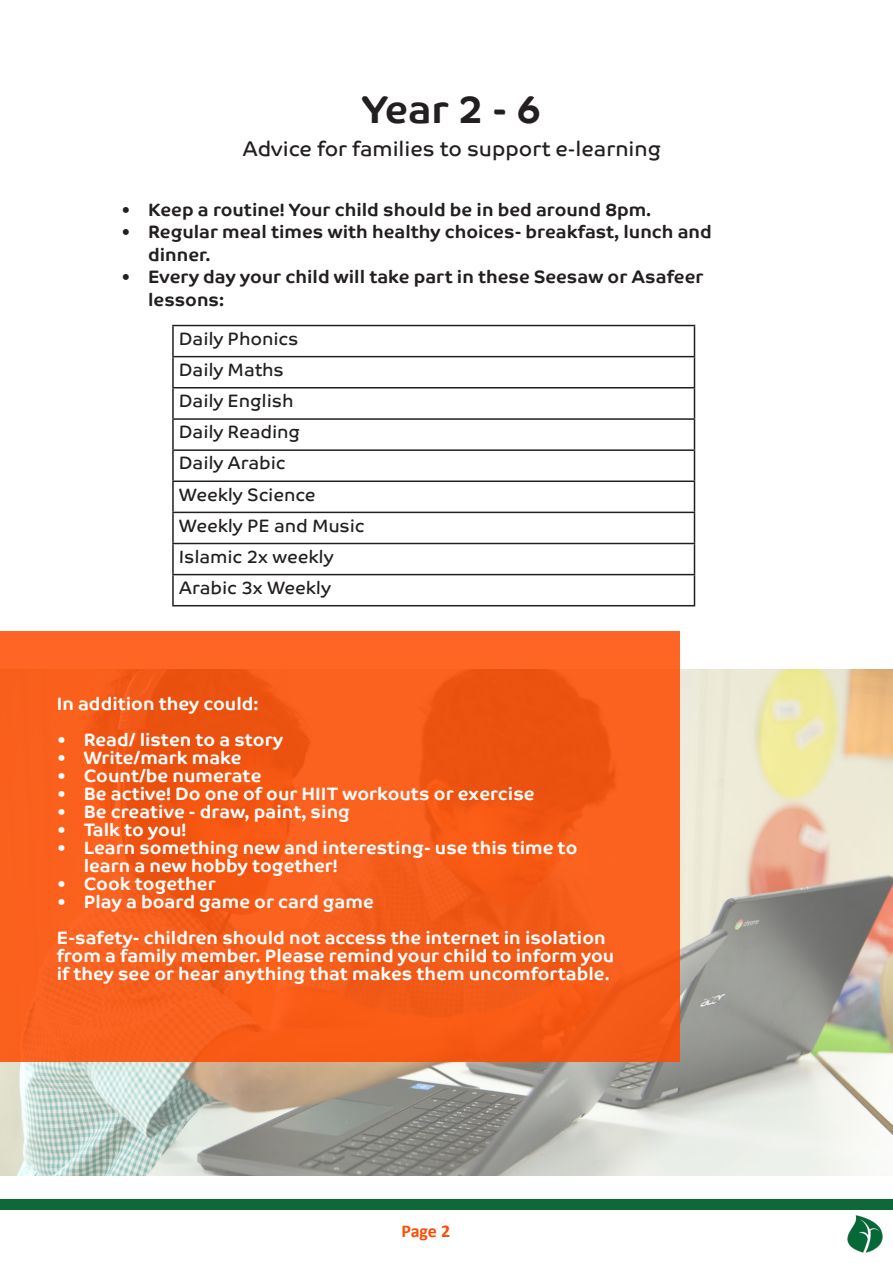
<style>
.page{position:relative;width:893px;height:1263px;background:#fff}
.page>*{position:absolute;margin:0;border:0;box-sizing:border-box;transform-origin:0 0}
.t1{font:700 39px "Co Text";color:#231f20}
.t2{font:21px "Co Text";color:#231f20}
.t3{font:700 18px/18px "Co Text";color:#fff}
.t4{font:700 18px/22.5px "Co Text";color:#231f20}
.Paragraph_Main{font:18px "Co Text";color:#231f20}
.t5{font:700 18px "Calibri";color:#ff4c00}
</style>
<div class="page">
<div style="left:0;top:1199px;width:893px;height:11px;background:#0f6838"></div>
<img style="left:847px;top:1215px;width:36px;height:38px">
<img style="left:0;top:669px;width:893px;height:506px">
<div style="left:0;top:631px;width:680px;height:431px;background:linear-gradient(to right,#f75e1b,#f65b18)"></div>
<hr style="left:172px;top:356px;width:523px;height:1px;background:#231f20">
<hr style="left:172px;top:387px;width:523px;height:1px;background:#231f20">
<hr style="left:172px;top:418px;width:523px;height:2px;background:#231f20">
<hr style="left:172px;top:449px;width:523px;height:2px;background:#231f20">
<hr style="left:172px;top:480px;width:523px;height:2px;background:#231f20">
<hr style="left:172px;top:325px;width:523px;height:1px;background:#231f20">
<hr style="left:172px;top:326px;width:2px;height:30px;background:#231f20">
<hr style="left:694px;top:326px;width:1px;height:30px;background:#231f20">
<hr style="left:172px;top:357px;width:2px;height:30px;background:#231f20">
<hr style="left:694px;top:357px;width:1px;height:30px;background:#231f20">
<hr style="left:172px;top:388px;width:2px;height:30px;background:#231f20">
<hr style="left:694px;top:388px;width:1px;height:30px;background:#231f20">
<hr style="left:172px;top:420px;width:2px;height:29px;background:#231f20">
<hr style="left:172px;top:451px;width:2px;height:29px;background:#231f20">
<svg style="left:694px;top:420px;width:1px;height:60px"></svg>
<hr style="left:172px;top:482px;width:2px;height:30px;background:#231f20">
<hr style="left:694px;top:482px;width:1px;height:30px;background:#231f20">
<hr style="left:172px;top:512px;width:523px;height:1px;background:#231f20">
<hr style="left:172px;top:513px;width:2px;height:30px;background:#231f20">
<hr style="left:694px;top:513px;width:1px;height:30px;background:#231f20">
<hr style="left:172px;top:543px;width:523px;height:1px;background:#231f20">
<hr style="left:172px;top:544px;width:2px;height:30px;background:#231f20">
<hr style="left:694px;top:544px;width:1px;height:30px;background:#231f20">
<hr style="left:172px;top:574px;width:523px;height:1px;background:#231f20">
<hr style="left:172px;top:575px;width:2px;height:30px;background:#231f20">
<hr style="left:694px;top:575px;width:1px;height:30px;background:#231f20">
<hr style="left:172px;top:605px;width:523px;height:1px;background:#231f20">
<p class="t1" style="left:362px;top:86px;width:181px">Year 2 - 6</p>
<p class="t2" style="left:242px;top:136px;width:420px">Advice for families to support e-learning</p>
<p class="t4" style="left:121px;top:198px;width:532px">• Keep a routine! Your child should be in bed around 8pm.</p>
<p class="t4" style="left:148px;top:221px;width:565px;text-indent:-27px">• Regular meal times with healthy choices- breakfast, lunch and dinner.</p>
<p class="t4" style="left:148px;top:266px;width:557px;text-indent:-27px">• Every day your child will take part in these Seesaw or Asafeer lessons:</p>
<p class="Paragraph_Main" style="left:179px;top:328px;width:121px">Daily Phonics</p>
<p class="Paragraph_Main" style="left:179px;top:359px;width:107px">Daily Maths</p>
<p class="Paragraph_Main" style="left:179px;top:390px;width:117px">Daily English</p>
<p class="Paragraph_Main" style="left:179px;top:422px;width:123px">Daily Reading</p>
<p class="Paragraph_Main" style="left:179px;top:453px;width:109px">Daily Arabic</p>
<p class="Paragraph_Main" style="left:179px;top:484px;width:138px">Weekly Science</p>
<p class="Paragraph_Main" style="left:179px;top:515px;width:188px">Weekly PE and Music</p>
<p class="Paragraph_Main" style="left:179px;top:546px;width:156px">Islamic 2x weekly</p>
<p class="Paragraph_Main" style="left:179px;top:577px;width:153px">Arabic 3x Weekly</p>
<p class="t3" style="left:57px;top:695px;width:203px">In addition they could:</p>
<p class="t3" style="left:57px;top:731px;width:228px">• Read/ listen to a story</p>
<p class="t3" style="left:57px;top:749px;width:186px">• Write/mark make</p>
<p class="t3" style="left:57px;top:767px;width:206px">• Count/be numerate</p>
<p class="t3" style="left:57px;top:785px;width:479px">• Be active! Do one of our HIIT workouts or exercise</p>
<p class="t3" style="left:57px;top:803px;width:295px">• Be creative - draw, paint, sing</p>
<p class="t3" style="left:57px;top:821px;width:131px">• Talk to you!</p>
<p class="t3" style="left:84px;top:839px;width:495px;text-indent:-27px">• Learn something new and interesting- use this time to learn a new hobby together!</p>
<p class="t3" style="left:57px;top:875px;width:160px">• Cook together</p>
<p class="t3" style="left:57px;top:893px;width:319px">• Play a board game or card game</p>
<p class="t3" style="left:57px;top:929px;width:559px">E-safety- children should not access the internet in isolation from a family member. Please remind your child to inform you if they see or hear anything that makes them uncomfortable.</p>
<p class="t5" style="left:401px;top:1218px;width:50px">Page 2</p>
</div>
